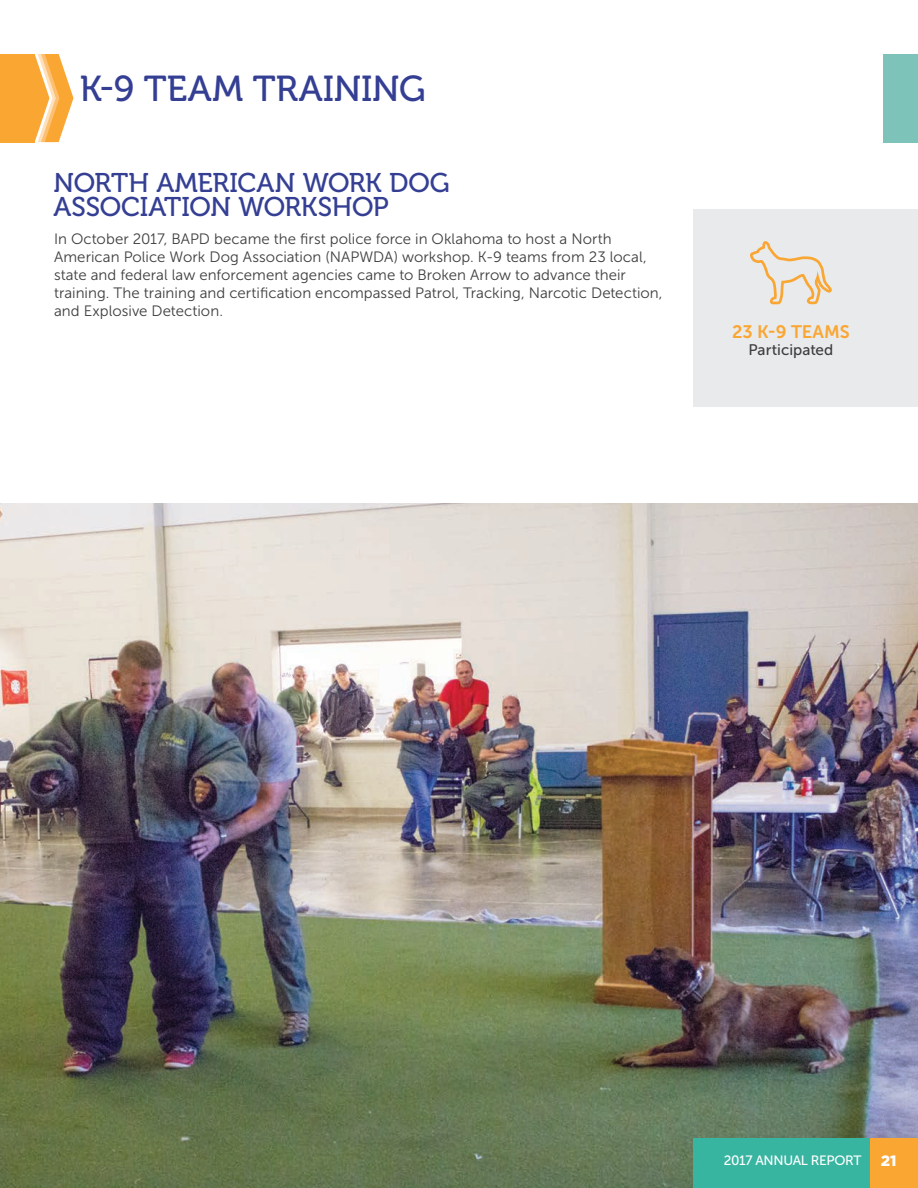
<style>
.page{position:relative;width:918px;height:1188px;background:#fff}
.page>*{position:absolute;margin:0;border:0;box-sizing:border-box;transform-origin:0 0}
.t1{font:36px "Museo 500";letter-spacing:.005em;color:#343f94}
.t2{font:27px/24px "Museo 500";letter-spacing:-.01em;color:#343f94}
.t3{font:18px "Museo Sans 700";letter-spacing:-.005em;color:#faa633}
.t4{font:15.3px "Museo Sans 500";color:#3e3e3f}
.t5{font:15px/18px "Museo Sans 300";letter-spacing:.005em;color:#3e3e3f}
.t6{font:900 15px "Gotham";color:#fff}
.t7{font:13.5px "Museo Sans 500";letter-spacing:-.025em;color:#fff}
</style>
<div class="page">
<img style="left:0;top:503px;width:918px;height:685px">
<div style="left:870px;top:1139px;width:48px;height:49px;background:#faa633"></div>
<div style="left:693px;top:1139px;width:177px;height:49px;background:#37b5a1"></div>
<svg style="left:34px;top:54px;width:39px;height:88px"></svg>
<div style="left:0;top:54px;width:34px;height:88px;background:#faa633"></div>
<div style="left:883px;top:54px;width:35px;height:88px;background:#7dc3ba"></div>
<div style="left:693px;top:209px;width:225px;height:197px;background:#e9eaeb"></div>
<svg style="left:750px;top:241px;width:82px;height:63px"></svg>
<h1 class="t1" style="left:80px;top:69px;width:347px">K-9 TEAM TRAINING</h1>
<h2 class="t2" style="left:53px;top:171px;width:398px">NORTH AMERICAN WORK DOG<br>ASSOCIATION WORKSHOP</h2>
<p class="t5" style="left:54px;top:230px;width:610px">In October 2017, BAPD became the first police force in Oklahoma to host a North American Police Work Dog Association (NAPWDA) workshop. K-9 teams from 23 local, state and federal law enforcement agencies came to Broken Arrow to advance their training. The training and certification encompassed Patrol, Tracking, Narcotic Detection, and Explosive Detection.</p>
<p class="t3" style="left:732px;top:322px;width:119px">23 K-9 TEAMS</p>
<p class="t4" style="left:748px;top:341px;width:87px">Participated</p>
<p class="t7" style="left:724px;top:1152px;width:139px">2017 ANNUAL REPORT</p>
<p class="t6" style="left:881px;top:1150px;width:17px">21</p>
</div>
